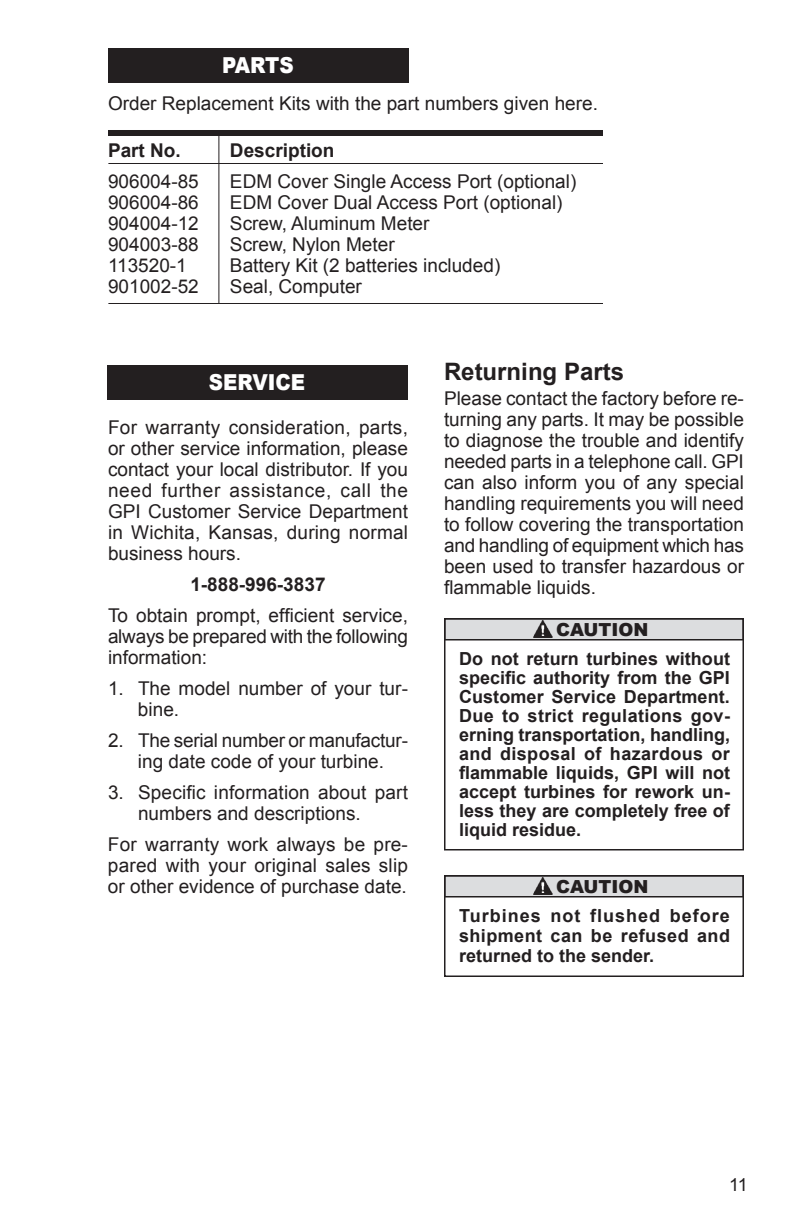
<style>
.page{position:relative;width:792px;height:1224px;background:#fff}
.page>*{position:absolute;margin:0;border:0;box-sizing:border-box;transform-origin:0 0}
.t1{font:700 24px "Arial";color:#231f20}
.t2{font:900 22px "Arial";color:#fff;scale:.9 1}
.t3{font:19px/21px "Arial";color:#231f20;text-align:justify}
.t4{font:700 19px "Arial";color:#231f20}
.t5{font:700 18px/19px "Arial";color:#231f20;text-align:justify}
.t6{font:900 18px "Arial";color:#231f20}
.t7{font:18px "Arial";color:#231f20}
</style>
<div class="page">
<div style="left:108px;top:48px;width:300px;height:34px;background:#231f20"></div>
<div style="left:108px;top:48px;width:301px;height:35px;border:1px solid #231f20"></div>
<div style="left:108px;top:130px;width:495px;height:6px;background:#231f20"></div>
<hr style="left:108px;top:163px;width:495px;height:1px;background:#231f20">
<hr style="left:218px;top:134px;width:1px;height:169px;background:#231f20">
<hr style="left:108px;top:303px;width:495px;height:1px;background:#231f20">
<div style="left:108px;top:366px;width:300px;height:34px;background:#231f20"></div>
<div style="left:107px;top:365px;width:301px;height:35px;border:1px solid #231f20"></div>
<div style="left:445px;top:619px;width:298px;height:21px;background:#dcdddf"></div>
<div style="left:444px;top:618px;width:300px;height:22px;border:2px solid #231f20"></div>
<img style="left:534px;top:621px;width:19px;height:16px">
<div style="left:444px;top:618px;width:300px;height:232px;border:2px solid #231f20"></div>
<div style="left:445px;top:876px;width:298px;height:21px;background:#dcdddf"></div>
<div style="left:444px;top:875px;width:300px;height:23px;border:2px solid #231f20"></div>
<img style="left:534px;top:878px;width:19px;height:16px">
<div style="left:444px;top:875px;width:300px;height:102px;border:2px solid #231f20"></div>
<p class="t2" style="left:222px;top:53px;width:81px">PARTS</p>
<p class="t3" style="left:108px;top:93px;width:491px">Order Replacement Kits with the part numbers given here.</p>
<p class="t4" style="left:108px;top:139px;width:74px">Part No.</p>
<p class="t4" style="left:230px;top:139px;width:106px">Description</p>
<p class="t3" style="left:108px;top:171px;width:92px">906004-85</p>
<p class="t3" style="left:230px;top:171px;width:348px">EDM Cover Single Access Port (optional)</p>
<p class="t3" style="left:108px;top:192px;width:92px">906004-86</p>
<p class="t3" style="left:230px;top:192px;width:334px">EDM Cover Dual Access Port (optional)</p>
<p class="t3" style="left:108px;top:213px;width:92px">904004-12</p>
<p class="t3" style="left:230px;top:213px;width:201px">Screw, Aluminum Meter</p>
<p class="t3" style="left:108px;top:234px;width:92px">904003-88</p>
<p class="t3" style="left:230px;top:234px;width:166px">Screw, Nylon Meter</p>
<p class="t3" style="left:108px;top:255px;width:80px">113520-1</p>
<p class="t3" style="left:230px;top:255px;width:272px">Battery Kit (2 batteries included)</p>
<p class="t3" style="left:108px;top:276px;width:92px">901002-52</p>
<p class="t3" style="left:230px;top:276px;width:133px">Seal, Computer</p>
<p class="t2" style="left:209px;top:370px;width:109px">SERVICE</p>
<p class="t3" style="left:108px;top:417px;width:302px">For warranty consideration, parts, or other service information, please contact your local distributor. If you need further assistance, call the GPI Customer Service Department in Wichita, Kansas, during normal business hours.</p>
<p class="t4" style="left:190px;top:573px;width:137px">1‑888-996-3837</p>
<p class="t3" style="left:108px;top:605px;width:302px">To obtain prompt, efficient service, always be prepared with the following information:</p>
<p class="t3" style="left:138px;top:678px;width:272px;text-indent:-30px">1. The model number of your tur&shy;bine.</p>
<p class="t3" style="left:108px;top:730px;width:301px;text-align:center">2. The serial number or manufactur&shy;ing date code of your turbine.</p>
<p class="t3" style="left:138px;top:782px;width:272px;text-indent:-30px">3. Specific information about part numbers and descriptions.</p>
<p class="t3" style="left:108px;top:834px;width:302px">For warranty work always be pre&shy;pared with your original sales slip or other evidence of purchase date.</p>
<p class="t1" style="left:444px;top:359px;width:182px">Returning Parts</p>
<p class="t3" style="left:444px;top:388px;width:302px">Please contact the factory before re&shy;turning any parts. It may be possible to diagnose the trouble and identify needed parts in a telephone call. GPI can also inform you of any special handling requirements you will need to follow covering the transportation and handling of equipment which has been used to transfer hazardous or flammable liquids.</p>
<p class="t6" style="left:556px;top:619px;width:94px">CAUTION</p>
<p class="t5" style="left:459px;top:649px;width:273px">Do not return turbines without specific authority from the GPI Customer Service Department.<br>Due to strict regulations gov‑ erning transportation, handling, and disposal of hazardous or flammable liquids, GPI will not accept turbines for rework un‑ less they are completely free of liquid residue.</p>
<p class="t6" style="left:556px;top:876px;width:94px">CAUTION</p>
<p class="t5" style="left:459px;top:906px;width:273px;line-height:20px">Turbines not flushed before shipment can be refused and returned to the sender.</p>
<p class="t7" style="left:729px;top:1174px;width:20px">11</p>
</div>
